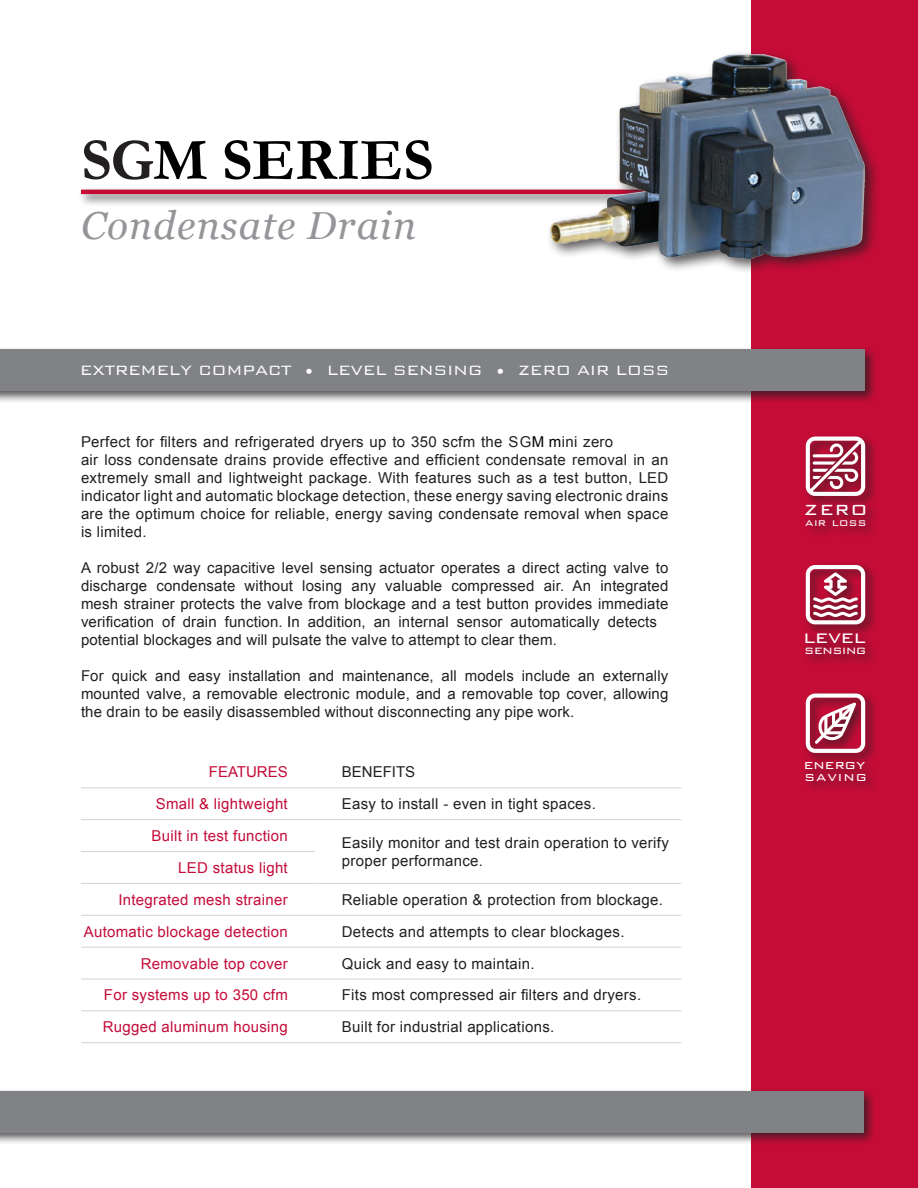
<style>
.page{position:relative;width:918px;height:1188px;background:#fff}
.page>*{position:absolute;margin:0;border:0;box-sizing:border-box;transform-origin:0 0}
.t1{font:700 60px "Garamond";color:#000}
.t2{font:italic 39px "Georgia";letter-spacing:.03em;color:#939598}
.t3{font:300 24px "Bank Gothic";color:#fff}
.t4{font:300 22.5px "Bank Gothic";letter-spacing:-.01em;color:#fff}
.t5{font:300 18px "Bank Gothic";letter-spacing:-.02em;color:#fff}
.t6{font:300 16.5px "Bank Gothic";letter-spacing:.035em;color:#fff}
.t7{font:15px/18px "Arial";letter-spacing:.02em;color:#231f20}
.t8{font:15px "Arial";letter-spacing:.02em;color:#c40c37}
.t9{font:15px "Arial";color:#c40c37}
.t10{font:15px "Arial";color:#231f20}
.t11{font:300 15px "Bank Gothic";letter-spacing:-.01em;color:#fff}
.t12{font:300 13.5px "Bank Gothic";letter-spacing:.02em;color:#fff}
.s1{color:#231f20}
.s2{color:#000}
</style>
<div class="page">
<div style="left:751px;top:0;width:167px;height:1188px;background:#c40c37"></div>
<div style="left:0;top:346px;width:878px;height:58px;background:#231f20;opacity:.75"></div>
<div style="left:0;top:350px;width:865px;height:41px;background:#808285"></div>
<div style="left:0;top:1088px;width:876px;height:57px;background:#231f20;opacity:.75"></div>
<div style="left:0;top:1091px;width:863px;height:41px;background:#808285"></div>
<div style="left:802px;top:434px;width:77px;height:104px;background:#231f20;opacity:.75"></div>
<svg style="left:806px;top:437px;width:59px;height:59px;background:#c67f8f"></svg>
<div style="left:802px;top:562px;width:76px;height:105px;background:#231f20;opacity:.75"></div>
<svg style="left:806px;top:565px;width:59px;height:59px;background:#c67689"></svg>
<div style="left:802px;top:690px;width:76px;height:103px;background:#231f20;opacity:.75"></div>
<svg style="left:806px;top:694px;width:59px;height:59px;background:#c57386"></svg>
<hr style="left:81px;top:788px;width:234px;height:1px;background:#d1d2d4">
<hr style="left:315px;top:788px;width:366px;height:1px;background:#d1d2d4">
<hr style="left:315px;top:819px;width:366px;height:1px;background:#d1d2d4">
<hr style="left:81px;top:819px;width:234px;height:1px;background:#d1d2d4">
<hr style="left:81px;top:851px;width:234px;height:1px;background:#d1d2d4">
<hr style="left:81px;top:883px;width:234px;height:1px;background:#d1d2d4">
<hr style="left:315px;top:883px;width:366px;height:1px;background:#d1d2d4">
<hr style="left:81px;top:915px;width:234px;height:1px;background:#d1d2d4">
<hr style="left:315px;top:915px;width:366px;height:1px;background:#d1d2d4">
<hr style="left:81px;top:947px;width:234px;height:1px;background:#d1d2d4">
<hr style="left:315px;top:947px;width:366px;height:1px;background:#d1d2d4">
<hr style="left:81px;top:979px;width:234px;height:1px;background:#d1d2d4">
<hr style="left:315px;top:979px;width:366px;height:1px;background:#d1d2d4">
<hr style="left:81px;top:1011px;width:234px;height:1px;background:#d1d2d4">
<hr style="left:315px;top:1011px;width:366px;height:1px;background:#d1d2d4">
<hr style="left:81px;top:1042px;width:234px;height:1px;background:#d1d2d4">
<hr style="left:315px;top:1042px;width:366px;height:1px;background:#d1d2d4">
<div style="left:78px;top:186px;width:671px;height:21px;background:#231f20;opacity:.75"></div>
<hr style="left:81px;top:190px;width:656px;height:4px;background:#c40c37">
<div style="left:546px;top:50px;width:335px;height:224px;background:#231f20;opacity:.75"></div>
<img style="left:550px;top:54px;width:315px;height:204px">
<p class="t1" style="left:81px;top:119px;width:354px"><span class="s1">SG</span>M SERIES</p>
<p class="t2" style="left:81px;top:198px;width:337px">Condensate Drain</p>
<p class="t5" style="left:80px;top:356px;width:591px">EXTREMELY COMPACT • LEVEL SENSING • ZERO AIR LOSS</p>
<p class="t7" style="left:81px;top:433px;width:589px">Perfect for filters and refrigerated dryers up to 350 scfm the SG<span class="s2">M m</span>ini zero<br>air loss condensate drains provide effective and efficient condensate removal in an extremely small and lightweight package. With features such as a test button, LED indicator light and automatic blockage detection, these energy saving electronic drains are the optimum choice for reliable, energy saving condensate removal when space is limited.</p>
<p class="t7" style="left:81px;top:559px;width:589px">A robust 2/2 way capacitive level sensing actuator operates a direct acting valve to discharge condensate without losing any valuable compressed air. An integrated mesh strainer protects the valve from blockage and a test button provides immediate verification of drain function. <span class="s2">I</span>n addition, an internal sensor automatically detects potential blockages and will pulsate the valve to attempt to clear them.</p>
<p class="t7" style="left:81px;top:667px;width:589px;text-align:justify">For quick and easy installation and maintenance, all models include an externally mounted valve, a removable electronic module, and a removable top cover, allowing the drain to be easily disassembled without disconnecting any pipe work.</p>
<p class="t9" style="left:209px;top:762px;width:80px">FEATURES</p>
<p class="t10" style="left:342px;top:762px;width:75px">BENEFITS</p>
<p class="t8" style="left:156px;top:794px;width:134px">Small &amp; lightweight</p>
<p class="t7" style="left:342px;top:795px;width:256px">Easy to install - even in tight spaces.</p>
<p class="t8" style="left:151px;top:826px;width:138px">Built in test function</p>
<p class="t7" style="left:342px;top:834px;width:329px">Easily monitor and test drain operation to verify proper performance.</p>
<p class="t8" style="left:178px;top:858px;width:111px">LED status light</p>
<p class="t8" style="left:118px;top:890px;width:171px">Integrated mesh strainer</p>
<p class="t7" style="left:342px;top:891px;width:323px">Reliable operation &amp; protection from blockage.</p>
<p class="t8" style="left:84px;top:922px;width:206px">Automatic blockage detection</p>
<p class="t7" style="left:342px;top:923px;width:284px">Detects and attempts to clear blockages.</p>
<p class="t8" style="left:141px;top:953px;width:149px">Removable top cover</p>
<p class="t7" style="left:342px;top:954px;width:194px">Quick and easy to maintain.</p>
<p class="t8" style="left:104px;top:985px;width:185px">For systems up to 350 cfm</p>
<p class="t7" style="left:342px;top:986px;width:301px">Fits most compressed air filters and dryers.</p>
<p class="t8" style="left:103px;top:1017px;width:187px">Rugged aluminum housing</p>
<p class="t7" style="left:342px;top:1018px;width:214px">Built for industrial applications.</p>
<p class="t3" style="left:804px;top:490px;width:65px">zero</p>
<p class="t12" style="left:805px;top:512px;width:63px">air loss</p>
<p class="t4" style="left:803px;top:620px;width:64px">level</p>
<p class="t11" style="left:805px;top:639px;width:63px">sensing</p>
<p class="t6" style="left:804px;top:752px;width:63px">energy</p>
<p class="t6" style="left:805px;top:764px;width:64px">saving</p>
</div>
